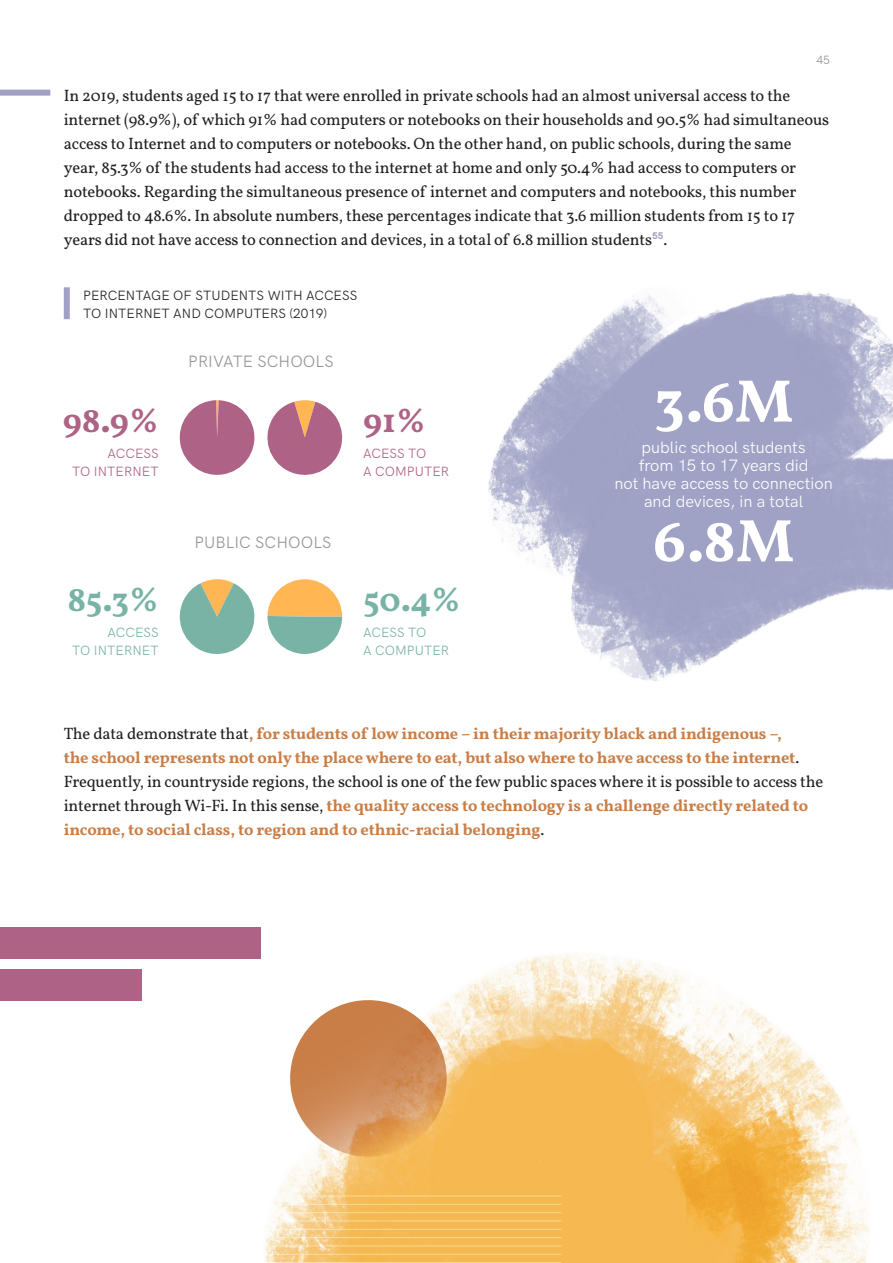
<style>
.page{position:relative;width:893px;height:1263px;background:#fff}
.page>*{position:absolute;margin:0;border:0;box-sizing:border-box;transform-origin:0 0}
.t1{font:700 60.3px "Vollkorn";color:#fff}
.t2{font:700 34.5px "Vollkorn";color:#78b3a6}
.t3{font:700 34.5px "Vollkorn";color:#ae6285}
.t4{font:16.5px/24px "Vollkorn";letter-spacing:-.01em;color:#231f20}
.t5{font:700 16.5px/24px "Vollkorn";letter-spacing:-.01em;color:#ca7e47}
.t6{font:16.5px/18px "HK Grotesk Regular Legacy";color:#fff;text-align:center}
.t7{font:16.5px "HK Grotesk Regular Legacy";letter-spacing:.005em;color:#939598}
.t8{font:13.5px/18px "HK Grotesk Regular Legacy";letter-spacing:.005em;color:#231f20}
.t9{font:13.5px/18px "HK Grotesk Regular Legacy";letter-spacing:.005em;color:#ae6285;text-align:right}
.t10{font:13.5px/18px "HK Grotesk Regular Legacy";letter-spacing:.005em;color:#78b3a6;text-align:right}
.t11{font:12px "HK Grotesk Regular Legacy";color:#939598}
.s1{font-weight:400;color:#231f20}
</style>
<div class="page">
<svg style="left:179px;top:579px;width:76px;height:75px"></svg>
<svg style="left:267px;top:579px;width:75px;height:75px"></svg>
<svg style="left:179px;top:400px;width:76px;height:75px"></svg>
<svg style="left:267px;top:400px;width:76px;height:75px"></svg>
<div style="left:0;top:90px;width:50px;height:6px;background:#a1a0c6"></div>
<img style="left:222px;top:953px;width:647px;height:310px">
<div style="left:64px;top:287px;width:6px;height:32px;background:#a1a0c6"></div>
<img style="left:488px;top:292px;width:405px;height:389px">
<svg style="left:279px;top:989px;width:179px;height:179px"></svg>
<hr style="left:0;top:1195px;width:561px;height:1px;background:#fff">
<hr style="left:0;top:1237px;width:561px;height:1px;background:#fff">
<hr style="left:0;top:1204px;width:561px;height:1px;background:#fff">
<hr style="left:0;top:1254px;width:561px;height:1px;background:#fff">
<hr style="left:0;top:1212px;width:561px;height:1px;background:#fff">
<hr style="left:0;top:1262px;width:561px;height:1px;background:#fff">
<hr style="left:0;top:1220px;width:561px;height:1px;background:#fff">
<hr style="left:0;top:1229px;width:561px;height:1px;background:#fff">
<hr style="left:0;top:1245px;width:561px;height:1px;background:#fff">
<div style="left:0;top:969px;width:141px;height:31px;background:#ae6285"></div>
<div style="left:0;top:927px;width:261px;height:31px;background:#ae6285"></div>
<p class="t11" style="left:816px;top:51px;width:15px">45</p>
<p class="t4" style="left:64px;top:82px;width:767px">In 2019, students aged 15 to 17 that were enrolled in private schools had an almost universal access to the internet (98.9%), of which 91% had computers or notebooks on their households and 90.5% had simultaneous access to Internet and to computers or notebooks. On the other hand, on public schools, during the same year, 85.3% of the students had access to the internet at home and only 50.4% had access to computers or notebooks. Regarding the simultaneous presence of internet and computers and notebooks, this number dropped to 48.6%. In absolute numbers, these percentages indicate that 3.6 million students from 15 to 17 years did not have access to connection and devices, in a total of 6.8 million students<sup>55</sup>.</p>
<p class="t8" style="left:83px;top:285px;width:276px">PERCENTAGE OF STUDENTS WITH ACCESS<br>TO INTERNET AND COMPUTERS (2019)</p>
<p class="t3" style="left:63px;top:394px;width:97px">98.9%</p>
<p class="t9" style="left:72px;top:443px;width:88px">ACCESS<br>TO INTERNET</p>
<p class="t2" style="left:68px;top:574px;width:93px">85.3%</p>
<p class="t10" style="left:72px;top:623px;width:88px">ACCESS<br>TO INTERNET</p>
<p class="t7" style="left:188px;top:349px;width:147px">PRIVATE SCHOOLS</p>
<p class="t7" style="left:194px;top:530px;width:139px">PUBLIC SCHOOLS</p>
<p class="t3" style="left:363px;top:394px;width:64px">91%</p>
<p class="t9" style="left:363px;top:443px;width:88px;text-align:left">ACESS TO<br>A COMPUTER</p>
<p class="t2" style="left:363px;top:574px;width:99px">50.4%</p>
<p class="t10" style="left:363px;top:623px;width:88px;text-align:left">ACESS TO<br>A COMPUTER</p>
<p class="t1" style="left:654px;top:356px;width:141px">3.6M</p>
<p class="t6" style="left:614px;top:437px;width:220px">public school students<br>from 15 to 17 years did<br>not have access to connection and devices, in a total</p>
<p class="t1" style="left:653px;top:496px;width:143px">6.8M</p>
<p class="t5" style="left:64px;top:720px;width:761px"><span class="s1">The data demonstrate that</span>, for students of low income – in their majority black and indigenous –,<br>the school represents not only the place where to eat, but also where to have access to the internet<span class="s1">.<br>Frequently, in countryside regions, the school is one of the few public spaces where it is possible to access the internet through Wi-Fi. In this sense,</span> the quality access to technology is a challenge directly related to income, to social class, to region and to ethnic-racial belonging<span class="s1">.</span></p>
</div>
